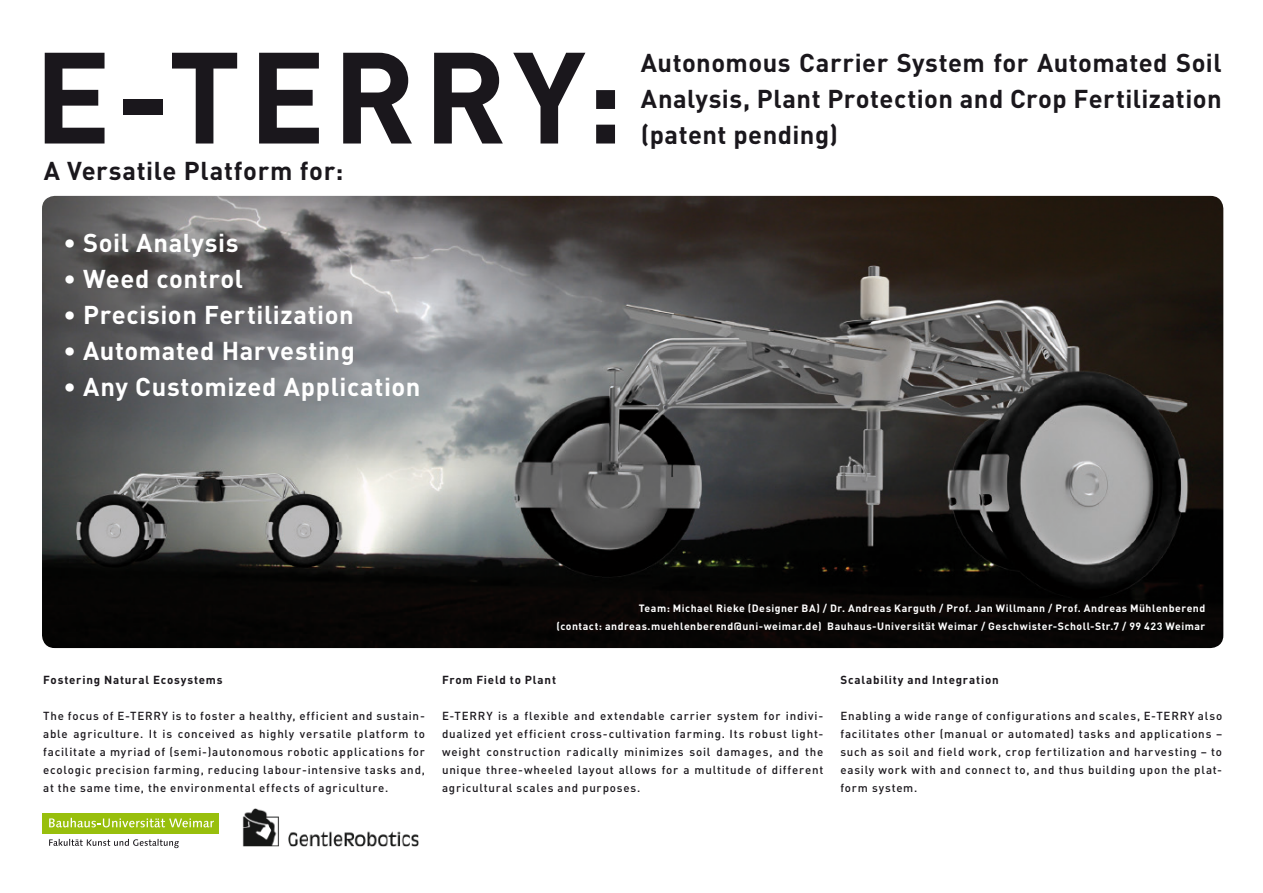
<style>
.page{position:relative;width:1263px;height:893px;background:#fff}
.page>*{position:absolute;margin:0;border:0;box-sizing:border-box;transform-origin:0 0}
.t1{font:700 127.5px "DIN";letter-spacing:.055em;color:#1a171c}
.t2{font:700 25.5px/36px "DIN";letter-spacing:.02em;color:#1a171c;text-align:justify}
.t3{font:700 25.5px "DIN";letter-spacing:.02em;color:#fff}
.t4{font:500 11.55px/18px "DIN";letter-spacing:.07em;color:#1a171c;text-align:justify}
.t5{font:700 11.55px "DIN";letter-spacing:.07em;color:#1a171c}
.t6{font:700 10.5px/18px "DIN";letter-spacing:.045em;color:#fff;text-align:right}
</style>
<div class="page">
<img style="left:42px;top:196px;width:1181px;height:452px">
<img style="left:242px;top:809px;width:177px;height:38px">
<svg style="left:49px;top:839px;width:130px;height:9px"></svg>
<div style="left:43px;top:813px;width:176px;height:20px;background:#98bf0c"></div>
<svg style="left:49px;top:818px;width:165px;height:9px"></svg>
<h1 class="t1" style="left:34px;top:14px;width:591px">E-TERRY:</h1>
<h2 class="t2" style="left:44px;top:152px;width:301px">A Versatile Platform for:</h2>
<h2 class="t3" style="left:63px;top:226px;width:177px">• Soil Analysis</h2>
<h2 class="t3" style="left:63px;top:262px;width:181px">• Weed control</h2>
<h2 class="t3" style="left:63px;top:298px;width:292px">• Precision Fertilization</h2>
<h2 class="t3" style="left:63px;top:334px;width:293px">• Automated Harvesting</h2>
<h2 class="t3" style="left:63px;top:370px;width:359px">• Any Customized Application</h2>
<h2 class="t2" style="left:641px;top:44px;width:582px">Autonomous Carrier System for Automated Soil Analysis, Plant Protection and Crop Fertilization (patent pending)</h2>
<p class="t6" style="left:557px;top:599px;width:650px">Team: Michael Rieke (Designer BA) / Dr. Andreas Karguth / Prof. Jan Willmann / Prof. Andreas Mühlenberend<br>(contact: andreas.muehlenberend@uni-weimar.de) Bauhaus-Universität Weimar / Geschwister-Scholl-Str.7 / 99 423 Weimar</p>
<p class="t5" style="left:43px;top:672px;width:181px">Fostering Natural Ecosystems</p>
<p class="t4" style="left:43px;top:706px;width:383px">The focus of E-TERRY is to foster a healthy, efficient and sustain&shy;able agriculture. It is conceived as highly versatile platform to facilitate a myriad of (semi-)autonomous robotic applications for ecologic precision farming, reducing labour-intensive tasks and, at the same time, the environmental effects of agriculture.</p>
<p class="t5" style="left:442px;top:672px;width:116px">From Field to Plant</p>
<p class="t4" style="left:442px;top:706px;width:383px">E-TERRY is a flexible and extendable carrier system for indivi&shy;dualized yet efficient cross-cultivation farming. Its robust light&shy;weight construction radically minimizes soil damages, and the unique three-wheeled layout allows for a multitude of different agricultural scales and purposes.</p>
<p class="t5" style="left:840px;top:672px;width:160px">Scalability and Integration</p>
<p class="t4" style="left:840px;top:706px;width:383px">Enabling a wide range of configurations and scales, E-TERRY also facilitates other (manual or automated) tasks and applications – such as soil and field work, crop fertilization and harvesting – to easily work with and connect to, and thus building upon the plat&shy;form system.</p>
</div>
